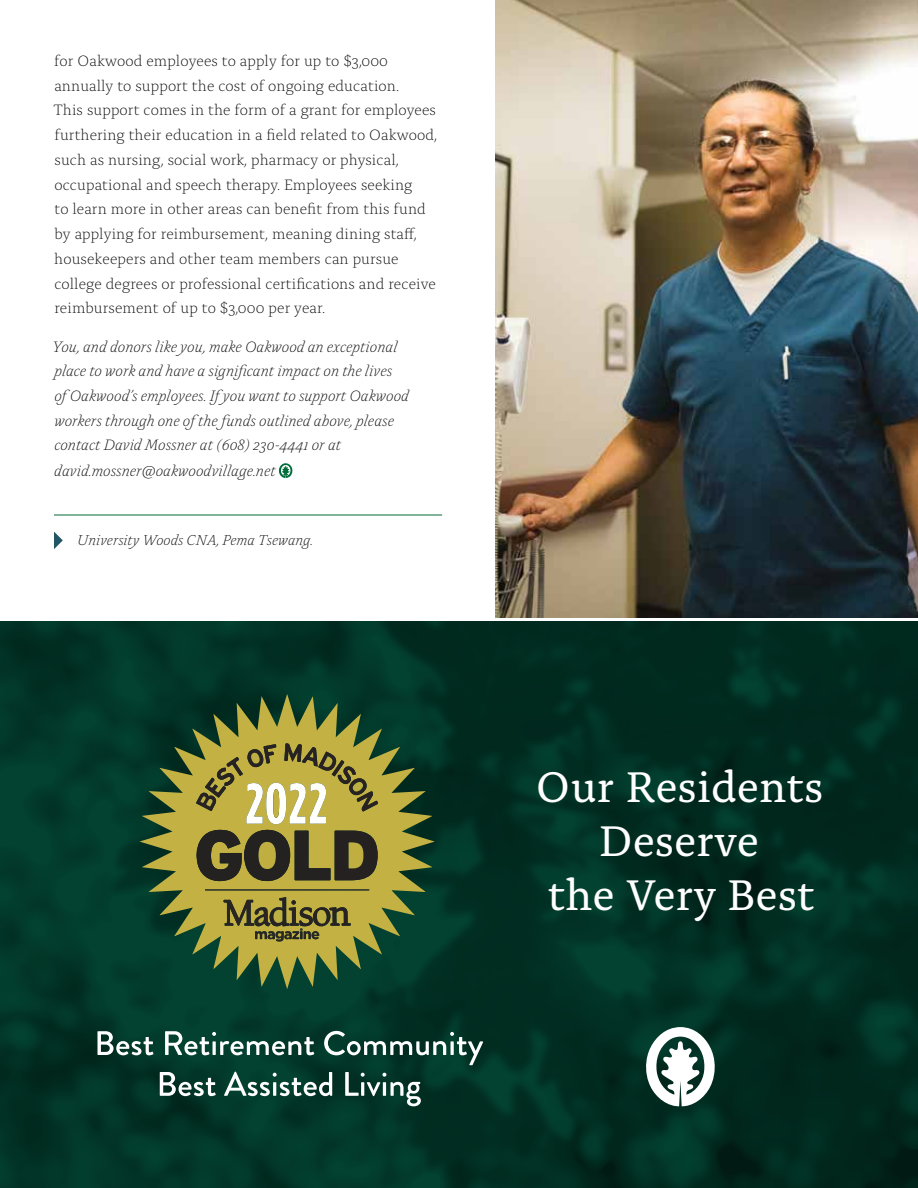
<style>
.page{position:relative;width:918px;height:1188px;background:#fff}
.page>*{position:absolute;margin:0;border:0;box-sizing:border-box;transform-origin:0 0}
.t1{font:45px/54px "Alda OT";letter-spacing:.005em;color:#fff;text-align:center}
.t2{font:300 15.75px/24.8px "Alda OT";letter-spacing:.005em;color:#000}
.t3{font:italic 300 15.75px/25px "Alda OT";letter-spacing:.005em;color:#000}
.t4{font:italic 300 15px "Alda OT";letter-spacing:.005em;color:#000}
</style>
<div class="page">
<img style="left:0;top:621px;width:918px;height:567px">
<svg style="left:140px;top:694px;width:295px;height:295px;background:#4e6833"></svg>
<svg style="left:205px;top:889px;width:164px;height:1px"></svg>
<svg style="left:196px;top:743px;width:182px;height:139px;background:#948944"></svg>
<svg style="left:224px;top:897px;width:127px;height:45px;background:#8e8338"></svg>
<svg style="left:98px;top:1031px;width:56px;height:24px"></svg>
<svg style="left:165px;top:1031px;width:149px;height:24px"></svg>
<svg style="left:324px;top:1031px;width:159px;height:34px;background:#335d51"></svg>
<svg style="left:160px;top:1072px;width:56px;height:24px"></svg>
<svg style="left:224px;top:1072px;width:108px;height:24px"></svg>
<svg style="left:345px;top:1072px;width:76px;height:34px"></svg>
<svg style="left:645px;top:1027px;width:71px;height:79px"></svg>
<svg style="left:279px;top:463px;width:14px;height:15px"></svg>
<img style="left:495px;top:0;width:423px;height:618px">
<hr style="left:54px;top:515px;width:388px;height:1px;background:#006c3a">
<svg style="left:54px;top:532px;width:9px;height:17px"></svg>
<p class="t2" style="left:53px;top:50px;width:385px">for Oakwood employees to apply for up to $3,000 annually to support the cost of ongoing education.<br>This support comes in the form of a grant for employees furthering their education in a field related to Oakwood, such as nursing, social work, pharmacy or physical, occupational and speech therapy. Employees seeking<br>to learn more in other areas can benefit from this fund by applying for reimbursement, meaning dining staff, housekeepers and other team members can pursue college degrees or professional certifications and receive reimbursement of up to $3,000 per year.</p>
<p class="t3" style="left:52px;top:335px;width:358px">You, and donors like you, make Oakwood an exceptional place to work and have a significant impact on the lives ofOakwood’s employees. Ifyou want to support Oakwood workers through one ofthe funds outlined above, please contact David Mossner at (608) 230-4441 or at david.mossner@oakwoodvillage.net</p>
<p class="t4" style="left:77px;top:534px;width:237px">University Woods CNA, Pema Tsewang.</p>
<h1 class="t1" style="left:536px;top:764px;width:289px">Our Residents<br>Deserve<br>the Very Best</h1>
</div>
